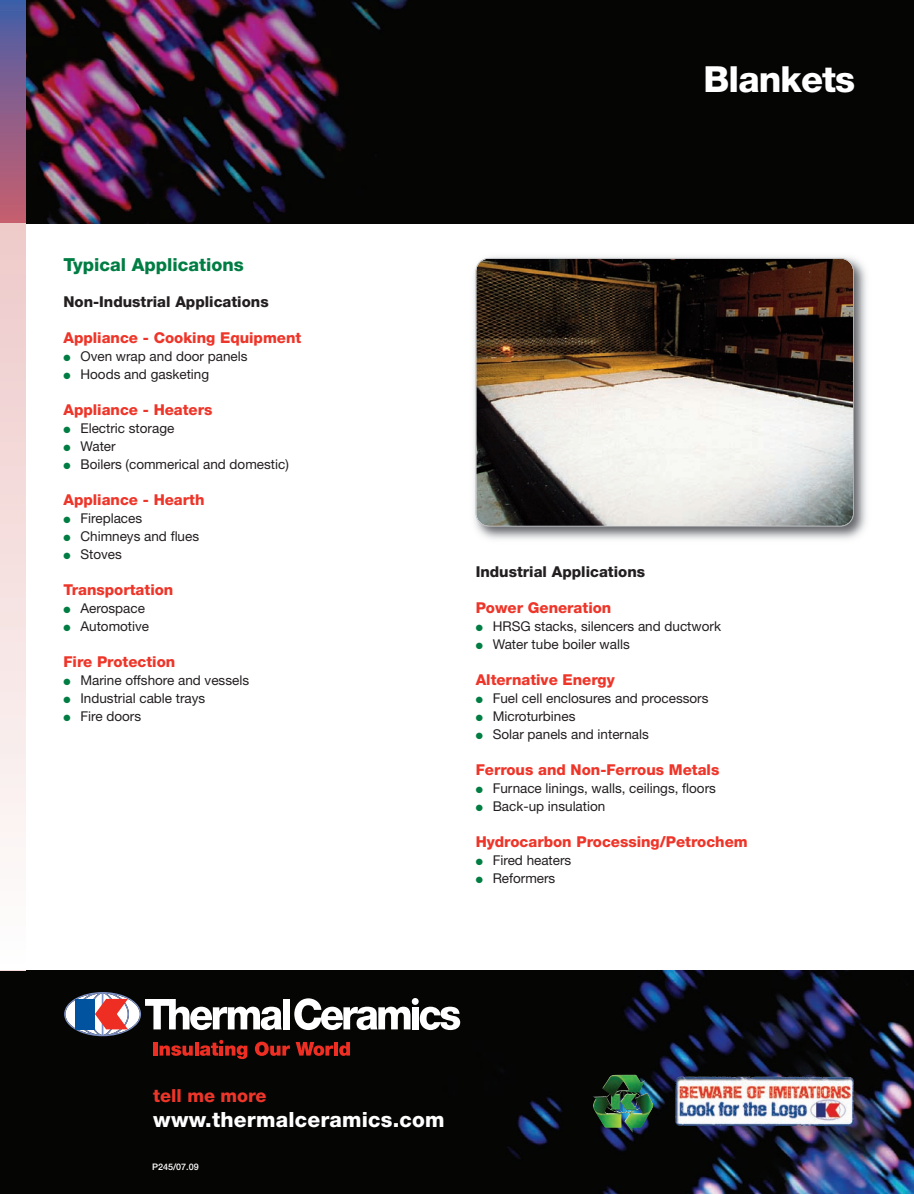
<style>
.page{position:relative;width:914px;height:1194px;background:#fff}
.page>*{position:absolute;margin:0;border:0;box-sizing:border-box;transform-origin:0 0}
.t1{font:800 36px "Helvetica Neue";letter-spacing:-.025em;color:#fff}
.t2{font:800 21px "Helvetica Neue";letter-spacing:.01em;color:#fff}
.t3{font:800 18px "Helvetica Neue";color:#007d43}
.t4{font:800 18px "Helvetica Neue";color:#ee3529}
.t5{font:800 15px "Helvetica Neue";color:#ee3529}
.t6{font:800 15px "Helvetica Neue";color:#231f20}
.t7{font:13.5px "Helvetica Neue";color:#231f20}
.t8{font:500 9px "Helvetica Neue";color:#fff}
.s1{color:#007d43}
</style>
<div class="page">
<img style="left:25px;top:0;width:889px;height:224px">
<img style="left:0;top:970px;width:914px;height:223px">
<img style="left:682px;top:1076px;width:35px;height:1px">
<img style="left:592px;top:1074px;width:61px;height:58px">
<svg style="left:64px;top:991px;width:396px;height:67px"></svg>
<div style="left:0;top:0;width:25px;height:224px;background:linear-gradient(to bottom,#465ea7,#cc5f6d)"></div>
<img style="left:474px;top:256px;width:393px;height:284px">
<img style="left:476px;top:258px;width:377px;height:268px;border-radius:13px">
<div style="left:475px;top:258px;width:379px;height:268px;border:2px solid #bcbdc0;border-radius:14px"></div>
<h3 class="t3" style="left:63px;top:258px;width:182px">Typical Applications</h3>
<p class="t6" style="left:63px;top:296px;width:207px">Non-Industrial Applications</p>
<p class="t5" style="left:63px;top:332px;width:239px">Appliance - Cooking Equipment</p>
<p class="t7" style="left:63px;top:351px;width:186px"><span class="s1">●</span> Oven wrap and door panels</p>
<p class="t7" style="left:63px;top:369px;width:147px"><span class="s1">●</span> Hoods and gasketing</p>
<p class="t5" style="left:63px;top:404px;width:151px">Appliance - Heaters</p>
<p class="t7" style="left:63px;top:423px;width:112px"><span class="s1">●</span> Electric storage</p>
<p class="t7" style="left:63px;top:441px;width:54px"><span class="s1">●</span> Water</p>
<p class="t7" style="left:63px;top:459px;width:227px"><span class="s1">●</span> Boilers (commerical and domestic)</p>
<p class="t5" style="left:63px;top:494px;width:143px">Appliance - Hearth</p>
<p class="t7" style="left:63px;top:513px;width:80px"><span class="s1">●</span> Fireplaces</p>
<p class="t7" style="left:63px;top:531px;width:137px"><span class="s1">●</span> Chimneys and flues</p>
<p class="t7" style="left:63px;top:549px;width:60px"><span class="s1">●</span> Stoves</p>
<p class="t5" style="left:63px;top:584px;width:111px">Transportation</p>
<p class="t7" style="left:63px;top:603px;width:83px"><span class="s1">●</span> Aerospace</p>
<p class="t7" style="left:63px;top:621px;width:87px"><span class="s1">●</span> Automotive</p>
<p class="t5" style="left:63px;top:656px;width:113px">Fire Protection</p>
<p class="t7" style="left:63px;top:675px;width:187px"><span class="s1">●</span> Marine offshore and vessels</p>
<p class="t7" style="left:63px;top:693px;width:143px"><span class="s1">●</span> Industrial cable trays</p>
<p class="t7" style="left:63px;top:711px;width:79px"><span class="s1">●</span> Fire doors</p>
<h1 class="t1" style="left:704px;top:66px;width:153px">Blankets</h1>
<p class="t6" style="left:476px;top:566px;width:171px">Industrial Applications</p>
<p class="t5" style="left:476px;top:602px;width:137px">Power Generation</p>
<p class="t7" style="left:476px;top:621px;width:247px"><span class="s1">●</span> HRSG stacks, silencers and ductwork</p>
<p class="t7" style="left:476px;top:639px;width:156px"><span class="s1">●</span> Water tube boiler walls</p>
<p class="t5" style="left:476px;top:674px;width:141px">Alternative Energy</p>
<p class="t7" style="left:476px;top:693px;width:234px"><span class="s1">●</span> Fuel cell enclosures and processors</p>
<p class="t7" style="left:476px;top:711px;width:101px"><span class="s1">●</span> Microturbines</p>
<p class="t7" style="left:476px;top:729px;width:175px"><span class="s1">●</span> Solar panels and internals</p>
<p class="t5" style="left:476px;top:764px;width:245px">Ferrous and Non-Ferrous Metals</p>
<p class="t7" style="left:476px;top:783px;width:242px"><span class="s1">●</span> Furnace linings, walls, ceilings, floors</p>
<p class="t7" style="left:476px;top:801px;width:131px"><span class="s1">●</span> Back-up insulation</p>
<p class="t5" style="left:476px;top:836px;width:274px">Hydrocarbon Processing/Petrochem</p>
<p class="t7" style="left:476px;top:855px;width:97px"><span class="s1">●</span> Fired heaters</p>
<p class="t7" style="left:476px;top:873px;width:81px"><span class="s1">●</span> Reformers</p>
<h3 class="t4" style="left:153px;top:1089px;width:115px">tell me more</h3>
<h2 class="t2" style="left:153px;top:1111px;width:293px">www.thermalceramics.com</h2>
<p class="t8" style="left:152px;top:1163px;width:48px">P245/07.09</p>
</div>
